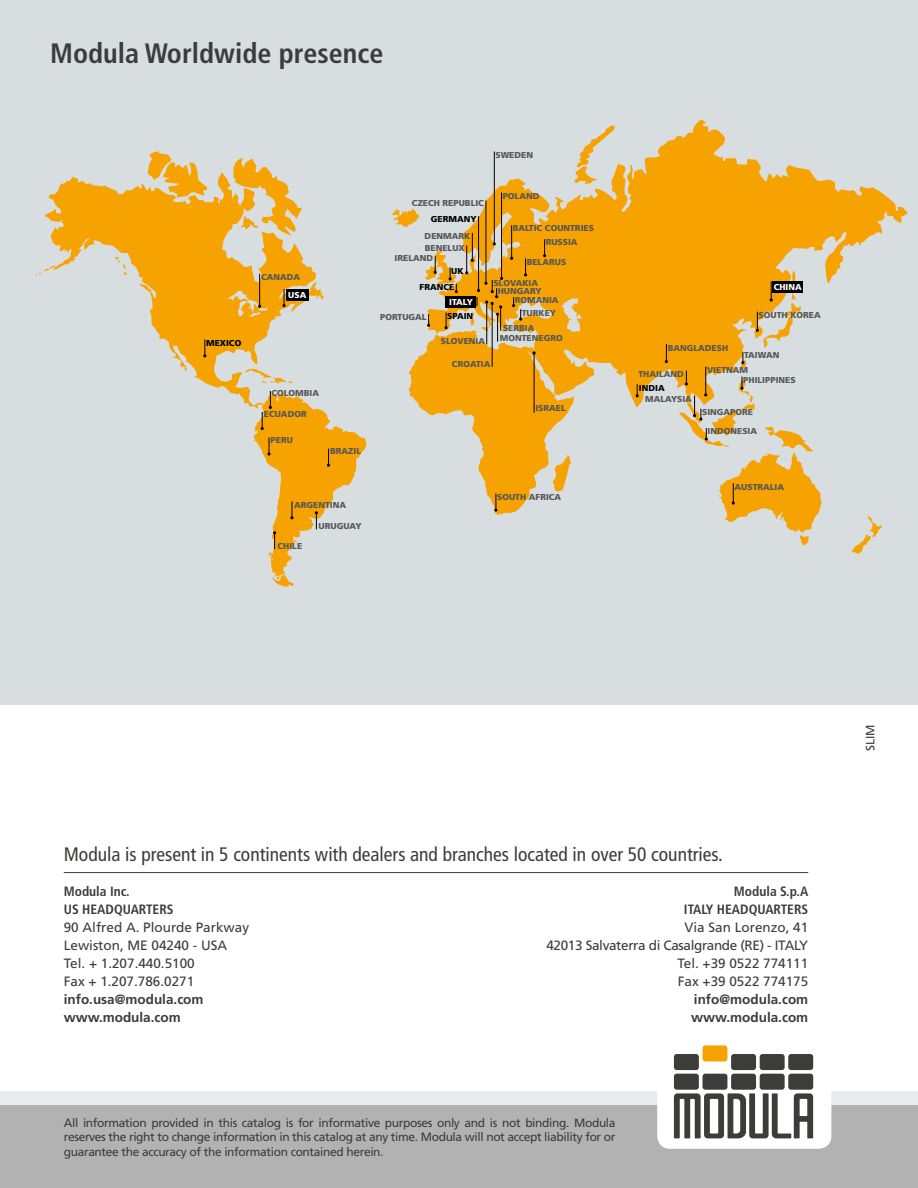
<style>
.page{position:relative;width:918px;height:1188px;background:#fff}
.page>*{position:absolute;margin:0;border:0;box-sizing:border-box;transform-origin:0 0}
.t1{font:700 condensed 28.05px "Frutiger LT Std";color:#3c3c3b}
.t2{font:condensed 19.5px "Frutiger LT Std";color:#3c3c3b}
.t3{font:13.5px/18px "Frutiger LT Std";color:#3c3c3b;text-align:right}
.t4{font:700 13.5px/18px "Frutiger LT Std";color:#3c3c3b}
.t5{font:700 condensed 13.5px/18px "Frutiger LT Std";color:#3c3c3b;text-align:right}
.t6{font:12px/14.4px "Frutiger LT Std";letter-spacing:-.03em;color:#3c3c3b;text-align:justify}
.t7{font:900 8.55px/10.2px "Frutiger LT Std";color:#575756}
.t8{font:900 8.55px/16px "Frutiger LT Std";color:#000}
.t9{font:900 8.55px "Frutiger LT Std";color:#fff}
</style>
<div class="page">
<div style="left:0;top:1091px;width:918px;height:15px;background:#e8ebed"></div>
<div style="left:0;top:1105px;width:918px;height:83px;background:#b3b2b2"></div>
<div style="left:674px;top:1054px;width:25px;height:16px;background:#3c3c3b;border-radius:3px"></div>
<div style="left:703px;top:1045px;width:24px;height:16px;background:#f6a200;border-radius:3px"></div>
<div style="left:731px;top:1054px;width:25px;height:16px;background:#3c3c3b;border-radius:3px"></div>
<div style="left:760px;top:1054px;width:25px;height:16px;background:#3c3c3b;border-radius:3px"></div>
<div style="left:788px;top:1054px;width:25px;height:16px;background:#3c3c3b;border-radius:3px"></div>
<svg style="left:657px;top:1067px;width:174px;height:82px"></svg>
<div style="left:0;top:0;width:918px;height:705px;background:#d8dde0"></div>
<hr style="left:64px;top:872px;width:744px;height:1px;background:#3c3c3b">
<svg style="left:44px;top:119px;width:864px;height:468px"></svg>
<div style="left:286px;top:289px;width:23px;height:11px;background:#000"></div>
<hr style="left:259px;top:274px;width:1px;height:32px;background:#000">
<svg style="left:282px;top:289px;width:4px;height:18px"></svg>
<svg style="left:203px;top:339px;width:3px;height:18px"></svg>
<svg style="left:327px;top:449px;width:3px;height:18px"></svg>
<svg style="left:290px;top:501px;width:4px;height:18px"></svg>
<svg style="left:273px;top:531px;width:3px;height:18px"></svg>
<svg style="left:494px;top:494px;width:3px;height:18px"></svg>
<hr style="left:534px;top:353px;width:1px;height:60px;background:#000">
<hr style="left:492px;top:303px;width:1px;height:64px;background:#000">
<hr style="left:486px;top:302px;width:1px;height:42px;background:#000">
<svg style="left:512px;top:297px;width:10px;height:24px"></svg>
<svg style="left:445px;top:312px;width:3px;height:17px"></svg>
<svg style="left:543px;top:239px;width:3px;height:18px"></svg>
<hr style="left:511px;top:225px;width:1px;height:33px;background:#000">
<hr style="left:501px;top:192px;width:1px;height:86px;background:#000">
<hr style="left:494px;top:151px;width:1px;height:93px;background:#000">
<hr style="left:486px;top:200px;width:1px;height:83px;background:#000">
<hr style="left:478px;top:216px;width:1px;height:75px;background:#000">
<svg style="left:434px;top:256px;width:3px;height:18px"></svg>
<svg style="left:449px;top:267px;width:9px;height:26px"></svg>
<svg style="left:427px;top:314px;width:3px;height:13px"></svg>
<div style="left:445px;top:296px;width:30px;height:12px;background:#000"></div>
<svg style="left:770px;top:281px;width:3px;height:21px"></svg>
<svg style="left:756px;top:312px;width:3px;height:20px"></svg>
<svg style="left:665px;top:344px;width:3px;height:19px"></svg>
<svg style="left:741px;top:352px;width:3px;height:12px"></svg>
<svg style="left:740px;top:377px;width:4px;height:13px"></svg>
<svg style="left:705px;top:428px;width:3px;height:13px"></svg>
<svg style="left:636px;top:384px;width:3px;height:13px"></svg>
<svg style="left:685px;top:367px;width:22px;height:54px"></svg>
<svg style="left:732px;top:483px;width:3px;height:22px"></svg>
<svg style="left:315px;top:511px;width:3px;height:18px"></svg>
<svg style="left:524px;top:258px;width:3px;height:18px"></svg>
<div style="left:773px;top:281px;width:30px;height:12px;background:#000"></div>
<svg style="left:267px;top:438px;width:4px;height:18px"></svg>
<svg style="left:261px;top:391px;width:11px;height:39px"></svg>
<svg style="left:465px;top:233px;width:38px;height:109px"></svg>
<h1 class="t1" style="left:50px;top:36px;width:335px">Modula Worldwide presence</h1>
<p class="t7" style="left:261px;top:272px;width:41px">CANADA</p>
<p class="t9" style="left:288px;top:290px;width:20px">USA</p>
<p class="t7" style="left:495px;top:150px;width:39px">SWEDEN</p>
<p class="t7" style="left:412px;top:198px;width:74px">CZECH REPUBLIC</p>
<p class="t7" style="left:395px;top:243px;width:72px;text-indent:30px">BENELUX<br>IRELAND</p>
<p class="t8" style="left:431px;top:211px;width:47px">GERMANY</p>
<p class="t7" style="left:425px;top:230px;width:47px">DENMARK</p>
<p class="t8" style="left:420px;top:263px;width:46px;text-indent:32px">UK<br>FRANCE</p>
<p class="t9" style="left:449px;top:297px;width:25px">ITALY</p>
<p class="t7" style="left:503px;top:191px;width:38px">POLAND</p>
<p class="t7" style="left:513px;top:223px;width:83px">BALTIC COUNTRIES</p>
<p class="t7" style="left:546px;top:237px;width:33px">RUSSIA</p>
<p class="t7" style="left:527px;top:256px;width:41px">BELARUS</p>
<p class="t7" style="left:493px;top:278px;width:46px">SLOVAKIA</p>
<p class="t7" style="left:498px;top:286px;width:46px">HUNGARY</p>
<p class="t7" style="left:515px;top:295px;width:45px">ROMANIA</p>
<p class="t9" style="left:774px;top:282px;width:30px">CHINA</p>
<p class="t8" style="left:206px;top:335px;width:37px">MEXICO</p>
<p class="t7" style="left:271px;top:388px;width:49px">COLOMBIA</p>
<p class="t7" style="left:264px;top:409px;width:44px">ECUADOR</p>
<p class="t7" style="left:271px;top:435px;width:24px">PERU</p>
<p class="t7" style="left:330px;top:446px;width:32px">BRAZIL</p>
<p class="t7" style="left:294px;top:500px;width:53px">ARGENTINA</p>
<p class="t7" style="left:278px;top:541px;width:26px">CHILE</p>
<p class="t7" style="left:319px;top:521px;width:45px">URUGUAY</p>
<p class="t7" style="left:522px;top:307px;width:36px">TURKEY</p>
<p class="t7" style="left:380px;top:312px;width:48px">PORTUGAL</p>
<p class="t7" style="left:759px;top:310px;width:64px">SOUTH KOREA</p>
<p class="t7" style="left:668px;top:342px;width:62px">BANGLADESH</p>
<p class="t7" style="left:707px;top:365px;width:43px">VIETNAM</p>
<p class="t8" style="left:447px;top:308px;width:28px">SPAIN</p>
<p class="t7" style="left:503px;top:322px;width:33px">SERBIA</p>
<p class="t7" style="left:500px;top:333px;width:64px">MONTENEGRO</p>
<p class="t7" style="left:441px;top:336px;width:46px">SLOVENIA</p>
<p class="t7" style="left:744px;top:350px;width:37px">TAIWAN</p>
<p class="t7" style="left:743px;top:375px;width:54px">PHILIPPINES</p>
<p class="t7" style="left:702px;top:407px;width:53px">SINGAPORE</p>
<p class="t7" style="left:708px;top:426px;width:51px">INDONESIA</p>
<p class="t7" style="left:452px;top:359px;width:40px">CROATIA</p>
<p class="t7" style="left:639px;top:369px;width:47px">THAILAND</p>
<p class="t8" style="left:639px;top:380px;width:27px">INDIA</p>
<p class="t7" style="left:645px;top:394px;width:48px">MALAYSIA</p>
<p class="t7" style="left:535px;top:403px;width:32px">ISRAEL</p>
<p class="t7" style="left:497px;top:492px;width:66px">SOUTH AFRICA</p>
<p class="t7" style="left:735px;top:482px;width:51px">AUSTRALIA</p>
<h2 class="t2" style="left:64px;top:843px;width:660px">Modula is present in 5 continents with dealers and branches located in over 50 countries.</h2>
<h3 class="t5" style="left:684px;top:882px;width:126px">Modula S.p.A<br>ITALY HEADQUARTERS</h3>
<h3 class="t3" style="left:546px;top:918px;width:263px">Via San Lorenzo, 41<br>42013 Salvaterra di Casalgrande (RE) - ITALY<br>Tel. +39 0522 774111<br>Fax +39 0522 774175</h3>
<h3 class="t4" style="left:691px;top:990px;width:119px">info@modula.com www.modula.com</h3>
<h3 class="t5" style="left:64px;top:882px;width:111px;text-align:left">Modula Inc.<br>US HEADQUARTERS</h3>
<h3 class="t3" style="left:64px;top:918px;width:187px;text-align:left">90 Alfred A. Plourde Parkway<br>Lewiston, ME 04240 - USA<br>Tel. + 1.207.440.5100<br>Fax + 1.207.786.0271</h3>
<h3 class="t4" style="left:64px;top:990px;width:141px">info.usa@modula.com www.modula.com</h3>
<p class="t6" style="left:64px;top:1115px;width:553px">All information provided in this catalog is for informative purposes only and is not binding. Modula reserves the right to change information in this catalog at any time. Modula will not accept liability for or guarantee the accuracy of the information contained herein.</p>
<h3 class="t6" style="left:863px;top:751px;width:28px;rotate:-90deg">SLIM</h3>
</div>
